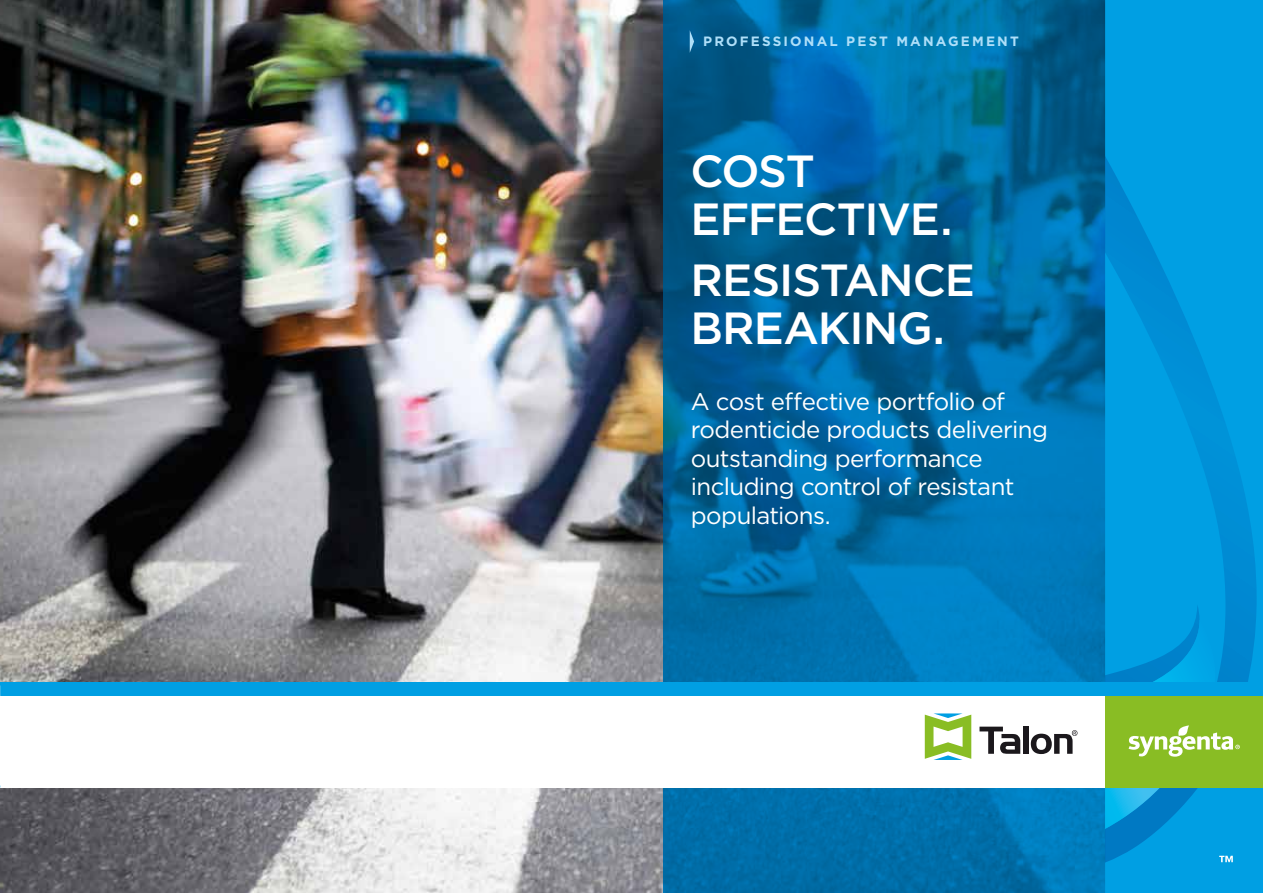
<style>
.page{position:relative;width:1263px;height:893px;background:#fff}
.page>*{position:absolute;margin:0;border:0;box-sizing:border-box;transform-origin:0 0}
.t1{font:500 45px/48px "Gotham";letter-spacing:-.025em;color:#fff}
.t2{font:24px/28.5px "Gotham";letter-spacing:-.025em;color:#fff}
.t3{font:700 13.5px "Gotham";letter-spacing:.16em;color:#afdff9}
</style>
<div class="page">
<img style="left:0;top:0;width:663px;height:893px">
<svg style="left:663px;top:0;width:442px;height:893px;background:#006aa4"></svg>
<svg style="left:690px;top:30px;width:4px;height:23px"></svg>
<div style="left:1105px;top:0;width:158px;height:893px;background:#009fe3"></div>
<svg style="left:1105px;top:1px;width:151px;height:892px;background:#009be0"></svg>
<div style="left:0;top:686px;width:1263px;height:102px;background:#fff"></div>
<div style="left:1105px;top:683px;width:158px;height:105px;background:#89bd24"></div>
<div style="left:0;top:682px;width:1263px;height:14px;background:#009fe3"></div>
<svg style="left:925px;top:713px;width:46px;height:47px"></svg>
<svg style="left:979px;top:727px;width:41px;height:27px"></svg>
<div style="left:1023px;top:727px;width:5px;height:27px;background:#1b181c"></div>
<svg style="left:1031px;top:730px;width:46px;height:24px"></svg>
<svg style="left:1105px;top:619px;width:135px;height:210px"></svg>
<svg style="left:1219px;top:856px;width:14px;height:6px"></svg>
<p class="t3" style="left:703px;top:32px;width:317px">PROFESSIONAL PEST MANAGEMENT</p>
<h1 class="t1" style="left:690px;top:147px;width:264px">COST<br>EFFECTIVE.</h1>
<h1 class="t1" style="left:690px;top:256px;width:286px">RESISTANCE<br>BREAKING.</h1>
<p class="t2" style="left:691px;top:387px;width:359px">A cost effective portfolio of rodenticide products delivering outstanding performance including control of resistant populations.</p>
</div>
